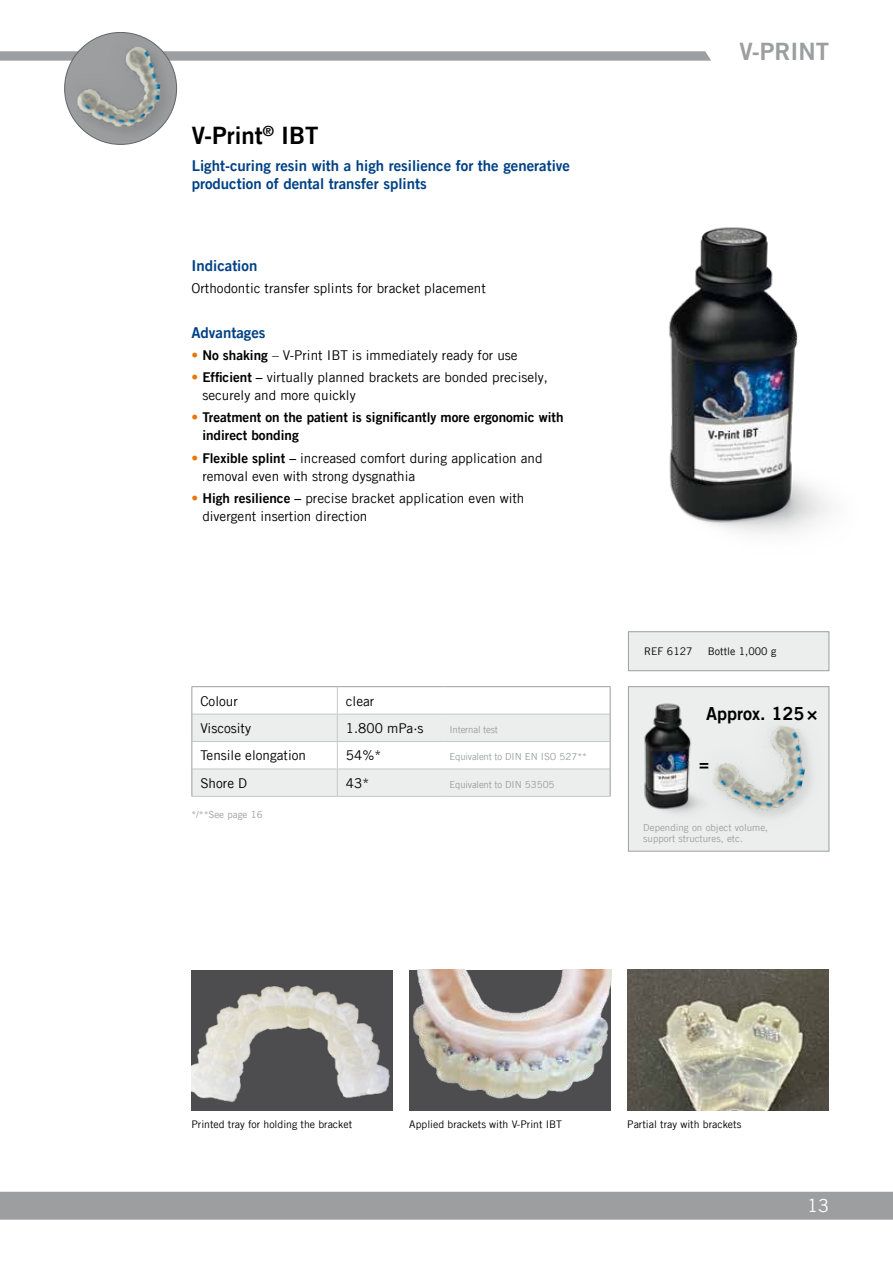
<style>
.page{position:relative;width:893px;height:1263px;background:#fff}
.page>*{position:absolute;margin:0;border:0;box-sizing:border-box;transform-origin:0 0}
.t1{font:24px "Trade Gothic LT Com Bd 2";color:#000}
.t2{font:24px "Trade Gothic LT Com Bd 2";color:#9c9e9f}
.t3{font:18px "Trade Gothic LT Com Bd 2";color:#000}
.t4{font:18px "Trade Gothic LT Com";color:#fff}
.t5{font:16.5px "Trade Gothic LT Com Bd 2";color:#000}
.t6{font:15px/18px "Trade Gothic LT Com Bd 2";color:#004185}
.t7{font:13.5px/18px "Trade Gothic LT Com";color:#000}
.t8{font:13.5px/18px "Trade Gothic LT Com Bd 2";color:#000}
.t9{font:10.5px "Trade Gothic LT Com";color:#000}
.t10{font:9.75px/11.7px "Trade Gothic LT Com";color:#9c9e9f}
.t11{font:9.75px "Trade Gothic LT Com";letter-spacing:-.02em;color:#9c9e9f}
.s1{color:#ec7404}
.s2{font-family:"Trade Gothic LT Com Bd 2"}
.s3{font-family:"Trade Gothic LT Com";color:#ec7404}
</style>
<div class="page">
<div style="left:0;top:1192px;width:893px;height:27px;background:#9c9e9f"></div>
<svg style="left:0;top:32px;width:711px;height:113px"></svg>
<img style="left:76px;top:43px;width:87px;height:86px">
<div style="left:191px;top:970px;width:202px;height:140px;background:#4d4d4f"></div>
<img style="left:191px;top:985px;width:199px;height:118px">
<img style="left:410px;top:970px;width:201px;height:140px">
<img style="left:627px;top:970px;width:202px;height:140px">
<div style="left:628px;top:631px;width:201px;height:40px;background:#eceded;border:1px solid #9c9e9f"></div>
<div style="left:628px;top:686px;width:201px;height:165px;background:#eceded;border:1px solid #9c9e9f"></div>
<hr style="left:191px;top:796px;width:146px;height:1px;background:#c6c7c8">
<hr style="left:337px;top:796px;width:107px;height:1px;background:#c6c7c8">
<hr style="left:444px;top:796px;width:167px;height:1px;background:#c6c7c8">
<hr style="left:191px;top:686px;width:146px;height:1px;background:#9c9e9f">
<hr style="left:337px;top:686px;width:107px;height:1px;background:#9c9e9f">
<hr style="left:444px;top:686px;width:167px;height:1px;background:#9c9e9f">
<svg style="left:191px;top:687px;width:420px;height:109px"></svg>
<img style="left:669px;top:227px;width:161px;height:307px">
<img style="left:628px;top:686px;width:95px;height:156px">
<svg style="left:684px;top:695px;width:146px;height:157px"></svg>
<img style="left:709px;top:714px;width:104px;height:103px">
<h1 class="t1" style="left:192px;top:121px;width:128px">V-Print<sup>®</sup> IBT</h1>
<p class="t6" style="left:192px;top:156px;width:380px">Light-curing resin with a high resilience for the generative production of dental transfer splints</p>
<p class="t6" style="left:191px;top:256px;width:67px">Indication</p>
<p class="t7" style="left:191px;top:279px;width:296px">Orthodontic transfer splints for bracket placement</p>
<p class="t6" style="left:191px;top:323px;width:76px">Advantages</p>
<p class="t7" style="left:191px;top:346px;width:328px"><span class="s1">•</span> <span class="s2">No shaking</span> – V-Print IBT is immediately ready for use</p>
<p class="t7" style="left:202px;top:368px;width:347px;text-indent:-11px"><span class="s1">•</span> <span class="s2">Efficient –</span> virtually planned brackets are bonded precisely, securely and more quickly</p>
<p class="t8" style="left:202px;top:408px;width:363px;text-indent:-11px"><span class="s3">•</span> Treatment on the patient is significantly more ergonomic with indirect bonding</p>
<p class="t7" style="left:202px;top:449px;width:342px;text-indent:-11px"><span class="s1">•</span> <span class="s2">Flexible splint –</span> increased comfort during application and removal even with strong dysgnathia</p>
<p class="t7" style="left:202px;top:489px;width:324px;text-indent:-11px"><span class="s1">•</span> <span class="s2">High resilience –</span> precise bracket application even with divergent insertion direction</p>
<p class="t7" style="left:200px;top:692px;width:39px">Colour</p>
<p class="t7" style="left:346px;top:692px;width:30px">clear</p>
<p class="t7" style="left:200px;top:719px;width:52px">Viscosity</p>
<p class="t7" style="left:346px;top:719px;width:79px">1.800 mPa∙s</p>
<p class="t11" style="left:450px;top:724px;width:50px">Internal test</p>
<p class="t7" style="left:200px;top:746px;width:107px">Tensile elongation</p>
<p class="t7" style="left:346px;top:746px;width:37px">54%*</p>
<p class="t11" style="left:450px;top:751px;width:139px">Equivalent to DIN EN ISO 527**</p>
<p class="t7" style="left:200px;top:774px;width:48px">Shore D</p>
<p class="t7" style="left:346px;top:774px;width:25px">43*</p>
<p class="t11" style="left:450px;top:778px;width:106px">Equivalent to DIN 53505</p>
<p class="t10" style="left:191px;top:809px;width:73px">*/**See page 16</p>
<h1 class="t2" style="left:739px;top:37px;width:91px">V-PRINT</h1>
<p class="t9" style="left:644px;top:645px;width:50px">REF 6127</p>
<p class="t9" style="left:708px;top:645px;width:70px">Bottle 1,000 g</p>
<h2 class="t3" style="left:706px;top:702px;width:113px">Approx. 125×</h2>
<p class="t5" style="left:699px;top:754px;width:11px">=</p>
<p class="t10" style="left:643px;top:821px;width:126px">Depending on object volume, support structures, etc.</p>
<p class="t9" style="left:191px;top:1118px;width:162px">Printed tray for holding the bracket</p>
<p class="t9" style="left:409px;top:1118px;width:154px">Applied brackets with V-Print IBT</p>
<p class="t9" style="left:627px;top:1118px;width:116px">Partial tray with brackets</p>
<h2 class="t4" style="left:807px;top:1195px;width:23px">13</h2>
</div>
